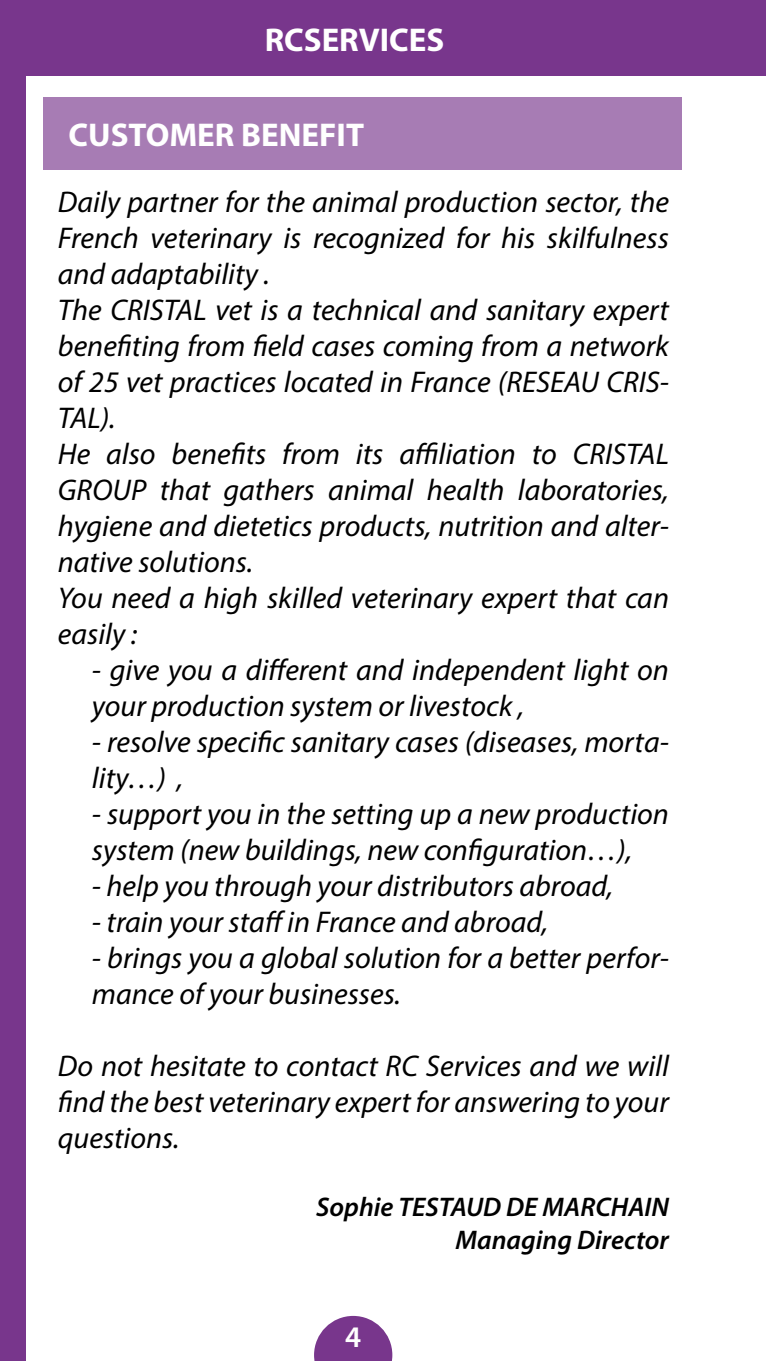
<style>
.page{position:relative;width:766px;height:1361px;background:#fff}
.page>*{position:absolute;margin:0;border:0;box-sizing:border-box;transform-origin:0 0}
.t1{font:700 33px "Myriad Pro";color:#fff}
.t2{font:italic 30px/36px "Myriad Pro";color:#000}
.t3{font:600 30px "Myriad Pro";color:#fff}
.t4{font:italic 600 27px/32.4px "Myriad Pro";color:#000;text-align:right}
</style>
<div class="page">
<div style="left:0;top:0;width:26px;height:1361px;background:#78368c"></div>
<svg style="left:314px;top:1316px;width:78px;height:45px"></svg>
<div style="left:0;top:0;width:765px;height:76px;background:#78368c"></div>
<div style="left:43px;top:98px;width:638px;height:72px;background:#a77cb4"></div>
<p class="t1" style="left:265px;top:18px;width:181px">RCSERVICES</p>
<p class="t1" style="left:68px;top:114px;width:297px">CUSTOMER BENEFIT</p>
<p class="t2" style="left:58px;top:183px;width:612px">Daily partner for the animal production sector, the French veterinary is recognized for his skilfulness and adaptability .<br>The CRISTAL vet is a technical and sanitary expert benefiting from field cases coming from a network of 25 vet practices located in France (RESEAU CRIS-TAL).<br>He also benefits from its affiliation to CRISTAL GROUP that gathers animal health laboratories, hygiene and dietetics products, nutrition and alter&shy;native solutions.<br>You need a high skilled veterinary expert that can easily :</p>
<p class="t2" style="left:92px;top:651px;width:578px">- give you a different and independent light on your production system or livestock ,</p>
<p class="t2" style="left:92px;top:723px;width:578px">- resolve specific sanitary cases (diseases, morta&shy;lity…) ,</p>
<p class="t2" style="left:92px;top:795px;width:578px">- support you in the setting up a new production system (new buildings, new configuration…),</p>
<p class="t2" style="left:92px;top:867px;width:522px">- help you through your distributors abroad,</p>
<p class="t2" style="left:92px;top:903px;width:457px">- train your staff in France and abroad,</p>
<p class="t2" style="left:92px;top:939px;width:578px">- brings you a global solution for a better perfor&shy;mance of your businesses.</p>
<p class="t2" style="left:58px;top:1047px;width:612px;text-align:justify">Do not hesitate to contact RC Services and we will find the best veterinary expert for answering to your questions.</p>
<p class="t4" style="left:316px;top:1190px;width:354px">Sophie TESTAUD DE MARCHAIN<br>Managing Director</p>
<p class="t3" style="left:345px;top:1318px;width:18px">4</p>
</div>
